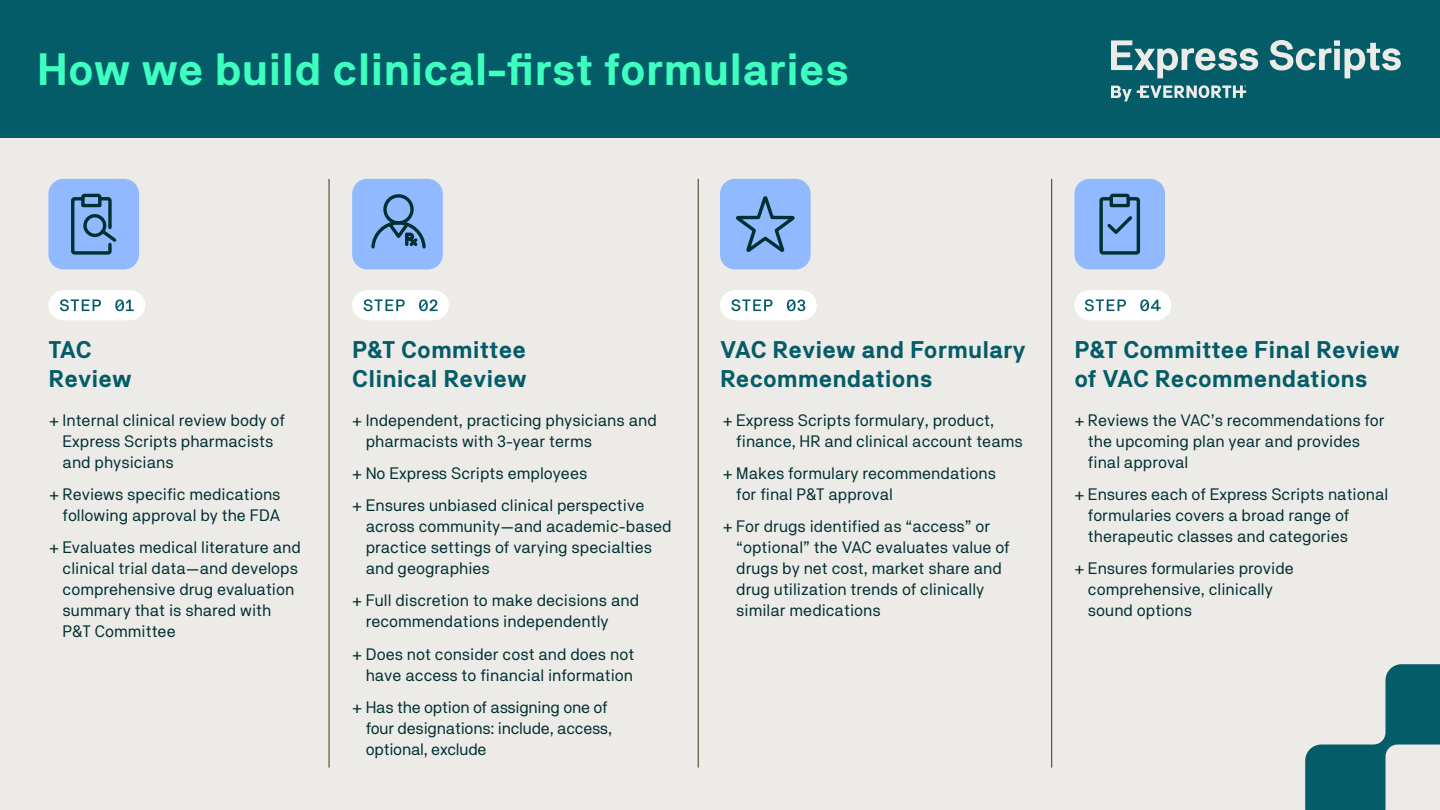
<style>
.page{position:relative;width:1440px;height:810px;background:#edebe7}
.page>*{position:absolute;margin:0;border:0;box-sizing:border-box;transform-origin:0 0}
.t1{font:700 45px "NB Akademie";color:#3effc0}
.t2{font:700 24px/28.8px "NB Akademie";color:#035c67}
.t3{font:16.5px/21px "NB Akademie";color:#002f32}
</style>
<div class="page">
<svg style="left:1305px;top:664px;width:135px;height:146px"></svg>
<div style="left:48px;top:179px;width:91px;height:90px;background:#90b9ff;border-radius:15px"></div>
<svg style="left:71px;top:193px;width:46px;height:62px"></svg>
<div style="left:720px;top:179px;width:91px;height:90px;background:#90b9ff;border-radius:15px"></div>
<svg style="left:736px;top:196px;width:59px;height:56px"></svg>
<div style="left:352px;top:179px;width:91px;height:90px;background:#90b9ff;border-radius:15px"></div>
<div style="left:1074px;top:179px;width:91px;height:90px;background:#90b9ff;border-radius:15px"></div>
<svg style="left:1107px;top:193px;width:26px;height:41px"></svg>
<div style="left:1099px;top:197px;width:41px;height:58px;border:3px solid #002f32;border-radius:2px"></div>
<div style="left:48px;top:290px;width:97px;height:30px;background:#fff;border-radius:15px"></div>
<svg style="left:60px;top:299px;width:41px;height:12px"></svg>
<svg style="left:115px;top:299px;width:19px;height:12px"></svg>
<div style="left:352px;top:290px;width:97px;height:30px;background:#fff;border-radius:15px"></div>
<svg style="left:364px;top:299px;width:41px;height:12px"></svg>
<svg style="left:419px;top:299px;width:19px;height:12px"></svg>
<div style="left:720px;top:290px;width:97px;height:30px;background:#fff;border-radius:15px"></div>
<svg style="left:731px;top:299px;width:42px;height:12px"></svg>
<svg style="left:787px;top:299px;width:18px;height:12px"></svg>
<div style="left:1074px;top:290px;width:97px;height:30px;background:#fff;border-radius:15px"></div>
<svg style="left:1085px;top:299px;width:41px;height:12px"></svg>
<svg style="left:1140px;top:299px;width:21px;height:12px"></svg>
<hr style="left:1051px;top:179px;width:1px;height:589px;background:#463413">
<hr style="left:698px;top:179px;width:1px;height:589px;background:#463413">
<hr style="left:329px;top:179px;width:1px;height:589px;background:#463413">
<div style="left:0;top:0;width:1440px;height:138px;background:#035c67"></div>
<svg style="left:1111px;top:40px;width:147px;height:38px"></svg>
<svg style="left:1270px;top:40px;width:131px;height:38px"></svg>
<svg style="left:1111px;top:85px;width:135px;height:17px"></svg>
<div style="left:383px;top:194px;width:31px;height:31px;border:3px solid #002f32;border-radius:50%"></div>
<svg style="left:371px;top:219px;width:55px;height:30px"></svg>
<h1 class="t1" style="left:37px;top:42px;width:814px">How we build clinical-first formularies</h1>
<h2 class="t2" style="left:48px;top:335px;width:85px">TAC<br>Review</h2>
<p class="t3" style="left:63px;top:409px;width:224px;text-indent:-13px">+ Internal clinical review body of<br>Express Scripts pharmacists and physicians</p>
<p class="t3" style="left:49px;top:483px;width:233px;text-align:right">+ Reviews specific medications following approval by the FDA</p>
<p class="t3" style="left:63px;top:537px;width:240px;text-indent:-13px">+ Evaluates medical literature and clinical trial data—and develops comprehensive drug evaluation summary that is shared with<br>P&amp;T Committee</p>
<h2 class="t2" style="left:352px;top:335px;width:176px">P&amp;T Committee<br>Clinical Review</h2>
<p class="t3" style="left:366px;top:409px;width:293px;text-indent:-13px">+ Independent, practicing physicians and pharmacists with 3-year terms</p>
<p class="t3" style="left:352px;top:457px;width:294px;line-height:32.2px">+ No Express Scripts employees<br>+ Ensures unbiased clinical perspective</p>
<p class="t3" style="left:366px;top:516px;width:307px">across community—and academic-based practice settings of varying specialties and geographies</p>
<p class="t3" style="left:366px;top:590px;width:275px;text-indent:-13px">+ Full discretion to make decisions and recommendations independently</p>
<p class="t3" style="left:352px;top:643px;width:284px;text-align:right">+ Does not consider cost and does not have access to financial information</p>
<p class="t3" style="left:366px;top:696px;width:248px;text-indent:-13px">+ Has the option of assigning one of four designations: include, access, optional, exclude</p>
<h2 class="t2" style="left:720px;top:335px;width:307px">VAC Review and Formulary<br>Recommendations</h2>
<p class="t3" style="left:736px;top:409px;width:288px;text-indent:-13px">+ Express Scripts formulary, product, finance, HR and clinical account teams</p>
<p class="t3" style="left:736px;top:462px;width:261px;text-indent:-13px">+ Makes formulary recommendations for final P&amp;T approval</p>
<p class="t3" style="left:736px;top:516px;width:275px;text-indent:-13px">+ For drugs identified as “access” or “optional” the VAC evaluates value of drugs by net cost, market share and drug utilization trends of clinically similar medications</p>
<h2 class="t2" style="left:1074px;top:335px;width:327px">P&amp;T Committee Final Review of VAC Recommendations</h2>
<p class="t3" style="left:1088px;top:409px;width:298px;text-indent:-13px">+ Reviews the VAC’s recommendations for the upcoming plan year and provides final approval</p>
<p class="t3" style="left:1088px;top:483px;width:302px;text-indent:-13px">+ Ensures each of Express Scripts national formularies covers a broad range of therapeutic classes and categories</p>
<p class="t3" style="left:1088px;top:558px;width:207px;text-indent:-13px">+ Ensures formularies provide comprehensive, clinically sound options</p>
</div>
